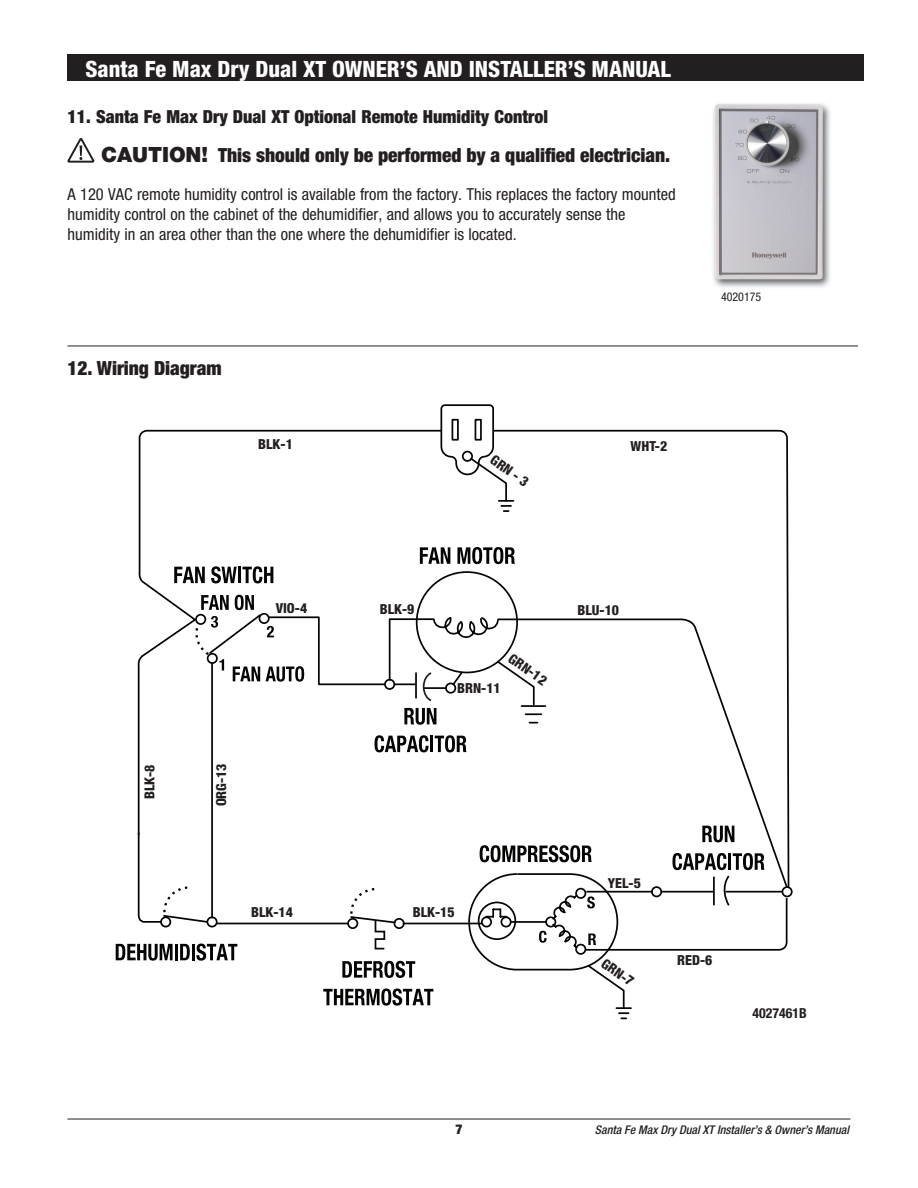
<style>
.page{position:relative;width:918px;height:1188px;background:#fff}
.page>*{position:absolute;margin:0;border:0;box-sizing:border-box;transform-origin:0 0}
.bar_type{font:800 condensed 22.5px "Helvetica Neue";color:#fff}
.WARNING{font:900 condensed 19.5px "Helvetica Neue";letter-spacing:-.005em;color:#231f20}
.subheads{font:900 condensed 19.5px "Helvetica Neue";letter-spacing:-.005em;color:#231f20}
.p6_after{font:900 condensed 18px "Helvetica Neue";color:#231f20}
.p6_after-2{font:condensed 16.5px/19.8px "Helvetica Neue";color:#231f20}
.t1{font:800 condensed 13.8px "Helvetica Neue";color:#231f20}
.t2{font:700 condensed 13.8px "Helvetica Neue";color:#231f20}
.t3{font:900 condensed 13.5px "Helvetica Neue";color:#231f20}
.t4{font:italic 500 condensed 12px "Helvetica Neue";color:#231f20}
.rule_below{font:condensed 12px "Helvetica Neue";color:#231f20}
.s1{font-stretch:normal;font-size:21px}
</style>
<div class="page">
<img style="left:713px;top:103px;width:117px;height:185px">
<svg style="left:67px;top:138px;width:27px;height:25px"></svg>
<div style="left:68px;top:54px;width:796px;height:27px;background:#231f20"></div>
<hr style="left:68px;top:1119px;width:782px;height:1px;background:#231f20">
<hr style="left:68px;top:346px;width:790px;height:1px;background:#231f20">
<div style="left:782px;top:886px;width:11px;height:11px;border:2px solid #050504;border-radius:50%"></div>
<svg style="left:138px;top:429px;width:302px;height:118px"></svg>
<svg style="left:513px;top:429px;width:277px;height:460px"></svg>
<svg style="left:440px;top:404px;width:73px;height:108px"></svg>
<svg style="left:116px;top:547px;width:672px;height:472px"></svg>
<p class="bar_type" style="left:86px;top:55px;width:587px">Santa Fe Max Dry Dual XT OWNER’S AND INSTALLER’S MANUAL</p>
<p class="p6_after" style="left:68px;top:105px;width:482px">11. Santa Fe Max Dry Dual XT Optional Remote Humidity Control</p>
<p class="WARNING" style="left:101px;top:143px;width:570px"><span class="s1">CAUTION!</span> This should only be performed by a qualified electrician.</p>
<p class="p6_after-2" style="left:68px;top:184px;width:610px">A 120 VAC remote humidity control is available from the factory. This replaces the factory mounted humidity control on the cabinet of the dehumidifier, and allows you to accurately sense the humidity in an area other than the one where the dehumidifier is located.</p>
<p class="subheads" style="left:68px;top:356px;width:156px">12. Wiring Diagram</p>
<p class="t1" style="left:258px;top:435px;width:36px">BLK-1</p>
<p class="t1" style="left:631px;top:437px;width:38px">WHT-2</p>
<p class="t1" style="left:497px;top:451px;width:45px;rotate:35deg">GRN - 3</p>
<p class="rule_below" style="left:721px;top:290px;width:42px">4020175</p>
<p class="t1" style="left:141px;top:799px;width:36px;rotate:-90deg">BLK-8</p>
<p class="t1" style="left:213px;top:806px;width:45px;rotate:-90deg">ORG-13</p>
<p class="t1" style="left:276px;top:600px;width:33px">VIO-4</p>
<p class="t1" style="left:380px;top:600px;width:36px">BLK-9</p>
<p class="t1" style="left:578px;top:602px;width:43px">BLU-10</p>
<p class="t1" style="left:515px;top:650px;width:45px;rotate:35deg">GRN-12</p>
<p class="t1" style="left:457px;top:679px;width:45px">BRN-11</p>
<p class="t1" style="left:251px;top:904px;width:43px">BLK-14</p>
<p class="t1" style="left:413px;top:903px;width:43px">BLK-15</p>
<p class="t1" style="left:608px;top:874px;width:35px">YEL-5</p>
<p class="t1" style="left:608px;top:955px;width:38px;rotate:35deg">GRN-7</p>
<p class="t1" style="left:677px;top:952px;width:37px">RED-6</p>
<p class="t2" style="left:753px;top:1005px;width:56px">4027461B</p>
<p class="t3" style="left:455px;top:1121px;width:9px">7</p>
<p class="t4" style="left:595px;top:1123px;width:256px">Santa Fe Max Dry Dual XT Installer’s &amp; Owner’s Manual</p>
</div>
